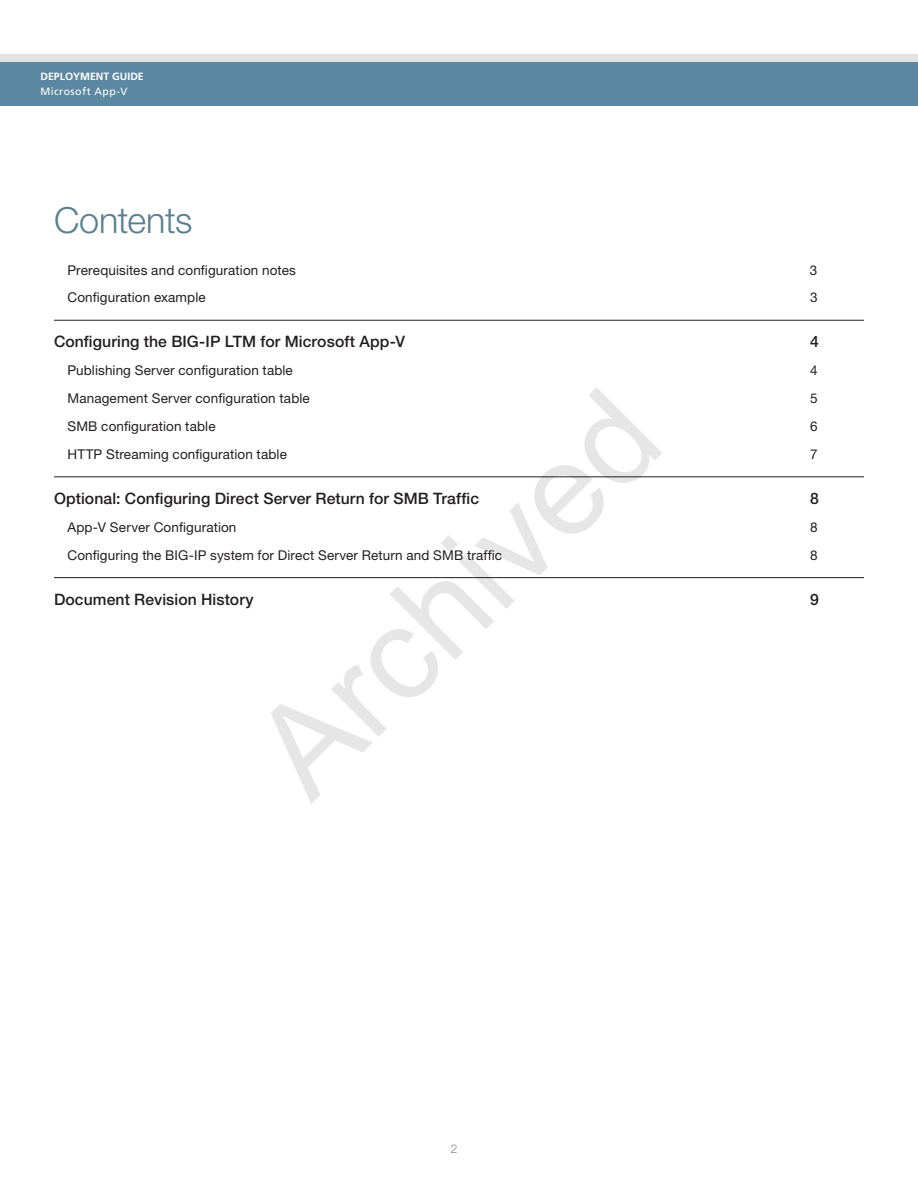
<style>
.page{position:relative;width:918px;height:1188px;background:#fff}
.page>*{position:absolute;margin:0;border:0;box-sizing:border-box;transform-origin:0 0}
.t1{font:130.05px "Arial";color:rgb(0 0 0/.1)}
.WP-Content_Header{font:300 36px "Helvetica Neue LT Std";letter-spacing:-.015em;color:#5a7f91}
.WP-Contents-L1{font:500 15.75px "Helvetica Neue LT Std";letter-spacing:.005em;color:#231f20}
.WP-Contents-L2{font:13.5px "Helvetica Neue LT Std";letter-spacing:.01em;color:#231f20}
.AG_page_number{font:300 12px "Helvetica Neue LT Std";color:#808083}
.t2{font:700 10.5px "Frutiger LT Std";color:#fff}
.t3{font:10.5px "Frutiger LT Std";letter-spacing:.045em;color:#fff}
</style>
<div class="page">
<div style="left:0;top:56px;width:918px;height:50px;background:#5c87a1"></div>
<div style="left:0;top:54px;width:918px;height:7px;background:#e1e2e4"></div>
<hr style="left:54px;top:320px;width:810px;height:1px;background:#231f20">
<hr style="left:54px;top:477px;width:810px;height:1px;background:#231f20">
<hr style="left:54px;top:577px;width:810px;height:1px;background:#231f20">
<p class="t2" style="left:40px;top:70px;width:105px">DEPLOYMENT GUIDE</p>
<p class="t3" style="left:40px;top:85px;width:89px">Microsoft App-V</p>
<p class="WP-Content_Header" style="left:54px;top:198px;width:140px">Contents</p>
<p class="WP-Contents-L2" style="left:68px;top:262px;width:230px">Prerequisites and configuration notes</p>
<p class="WP-Contents-L2" style="left:810px;top:262px;width:9px">3</p>
<p class="WP-Contents-L2" style="left:68px;top:290px;width:140px">Configuration example</p>
<p class="WP-Contents-L2" style="left:810px;top:290px;width:9px">3</p>
<p class="WP-Contents-L1" style="left:54px;top:332px;width:353px">Configuring the BIG-IP LTM for Microsoft App-V</p>
<p class="WP-Contents-L1" style="left:810px;top:332px;width:10px">4</p>
<p class="WP-Contents-L2" style="left:68px;top:362px;width:227px">Publishing Server configuration table</p>
<p class="WP-Contents-L2" style="left:810px;top:362px;width:9px">4</p>
<p class="WP-Contents-L2" style="left:68px;top:390px;width:244px">Management Server configuration table</p>
<p class="WP-Contents-L2" style="left:810px;top:390px;width:9px">5</p>
<p class="WP-Contents-L2" style="left:68px;top:418px;width:150px">SMB configuration table</p>
<p class="WP-Contents-L2" style="left:810px;top:418px;width:9px">6</p>
<p class="WP-Contents-L2" style="left:68px;top:446px;width:221px">HTTP Streaming configuration table</p>
<p class="WP-Contents-L2" style="left:810px;top:446px;width:9px">7</p>
<p class="WP-Contents-L1" style="left:54px;top:489px;width:427px">Optional: Configuring Direct Server Return for SMB Traffic</p>
<p class="WP-Contents-L1" style="left:810px;top:489px;width:10px">8</p>
<p class="WP-Contents-L2" style="left:68px;top:519px;width:171px">App-V Server Configuration</p>
<p class="WP-Contents-L2" style="left:810px;top:519px;width:9px">8</p>
<p class="WP-Contents-L2" style="left:68px;top:547px;width:436px">Configuring the BIG-IP system for Direct Server Return and SMB traffic</p>
<p class="WP-Contents-L2" style="left:810px;top:547px;width:9px">8</p>
<p class="WP-Contents-L1" style="left:54px;top:590px;width:201px">Document Revision History</p>
<p class="WP-Contents-L1" style="left:810px;top:590px;width:10px">9</p>
<h1 class="t1" style="left:216px;top:708px;width:507px;rotate:-45deg">Archived</h1>
<p class="AG_page_number" style="left:451px;top:1142px;width:8px">2</p>
</div>
